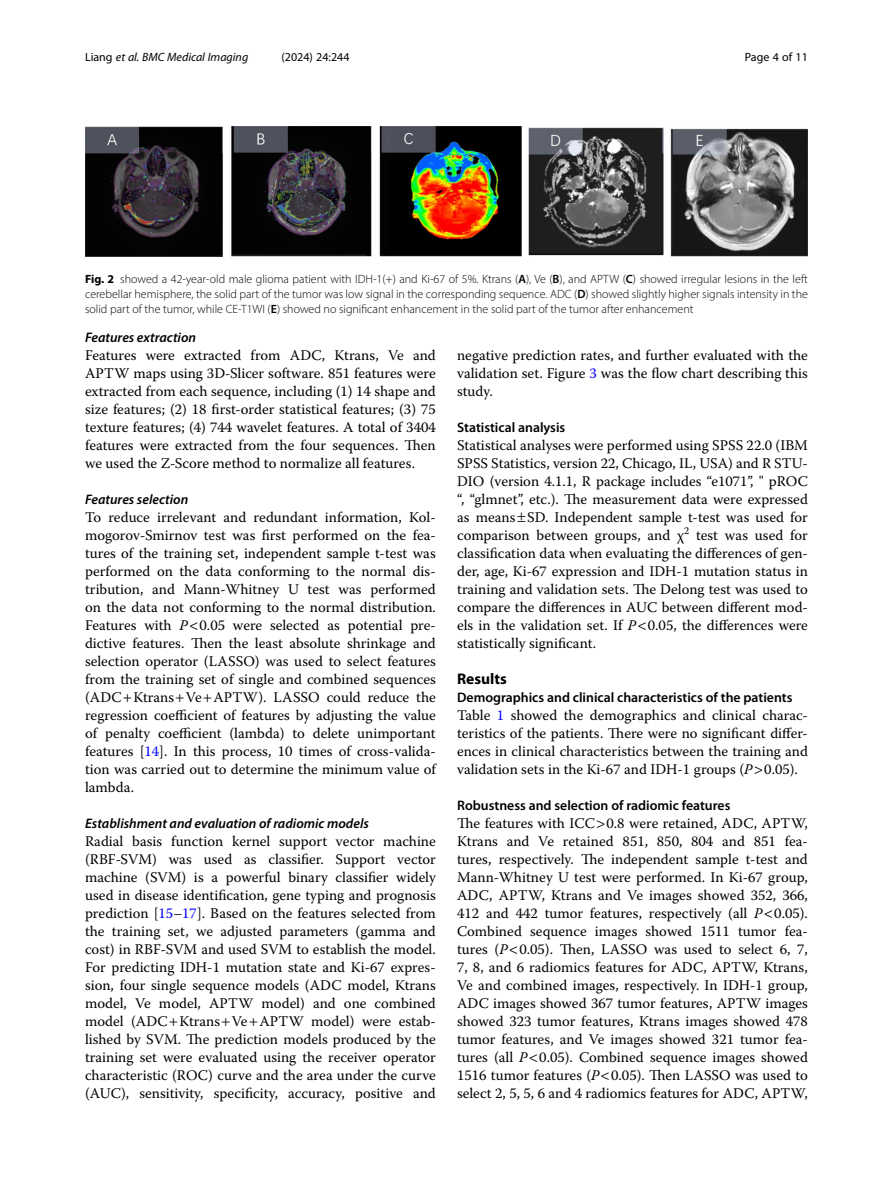
<style>
.page{position:relative;width:893px;height:1191px;background:#fff}
.page>*{position:absolute;margin:0;border:0;box-sizing:border-box;transform-origin:0 0}
.Head_1{font:700 15.45px "Myriad Pro";color:#000}
.Body_Text{font:14.7px/18px "Warnock Pro";color:#000;text-align:justify}
.Head_3{font:italic 600 13.8px "Myriad Pro";color:#000}
.Head_2{font:600 13.8px "Myriad Pro";color:#000}
.Head_2_After_1{font:600 13.8px "Myriad Pro";color:#000}
.Figure_Caption{font:300 12px/15px "Myriad Pro";color:#000;text-align:justify}
.t1{font:italic 12px "Myriad Pro";color:#000}
.t2{font:12px "Myriad Pro";color:#000}
.s1{font-style:normal}
.s2{font-weight:700}
.s3{font-weight:600}
.s4{font-style:italic}
.s5{color:#00f}
</style>
<div class="page">
<img style="left:85px;top:126px;width:723px;height:130px">
<p class="t1" style="left:85px;top:50px;width:165px"><span class="s1">Liang</span> et al. BMC Medical Imaging</p>
<p class="t2" style="left:281px;top:50px;width:70px">(2024) 24:244</p>
<p class="t2" style="left:745px;top:50px;width:65px">Page 4 of 11</p>
<p class="Figure_Caption" style="left:85px;top:272px;width:724px"><span class="s2">Fig. 2</span> showed a 42-year-old male glioma patient with IDH-1(+) and Ki-67 of 5%. Ktrans (<span class="s3">A</span>), Ve (<span class="s3">B</span>), and APTW (<span class="s3">C</span>) showed irregular lesions in the left cerebellar hemisphere, the solid part of the tumor was low signal in the corresponding sequence. ADC (<span class="s3">D</span>) showed slightly higher signals intensity in the solid part of the tumor, while CE-T1WI (<span class="s3">E</span>) showed no significant enhancement in the solid part of the tumor after enhancement</p>
<p class="Head_3" style="left:85px;top:329px;width:113px">Features extraction</p>
<p class="Body_Text" style="left:85px;top:346px;width:352px">Features were extracted from ADC, Ktrans, Ve and APTW maps using 3D-Slicer software. 851 features were extracted from each sequence, including (1) 14 shape and size features; (2) 18 first-order statistical features; (3) 75 texture features; (4) 744 wavelet features. A total of 3404 features were extracted from the four sequences. Then we used the Z-Score method to normalize all features.</p>
<p class="Head_3" style="left:85px;top:491px;width:105px">Features selection</p>
<p class="Body_Text" style="left:85px;top:508px;width:352px">To reduce irrelevant and redundant information, Kol&shy;mogorov-Smirnov test was first performed on the fea&shy;tures of the training set, independent sample t-test was performed on the data conforming to the normal dis&shy;tribution, and Mann-Whitney U test was performed on the data not conforming to the normal distribution.<br>Features with <span class="s4">P</span> 0.05 were selected as potential pre&shy;dictive features. Then the least absolute shrinkage and selection operator (LASSO) was used to select features from the training set of single and combined sequences (ADC Ktrans Ve APTW). LASSO could reduce the regression coefficient of features by adjusting the value of penalty coefficient (lambda) to delete unimportant features [<span class="s5">14</span>]. In this process, 10 times of cross-valida&shy;tion was carried out to determine the minimum value of lambda.</p>
<p class="Head_3" style="left:85px;top:815px;width:285px">Establishment and evaluation of radiomic models</p>
<p class="Body_Text" style="left:85px;top:832px;width:352px">Radial basis function kernel support vector machine (RBF-SVM) was used as classifier. Support vector machine (SVM) is a powerful binary classifier widely used in disease identification, gene typing and prognosis prediction [<span class="s5">15</span>–<span class="s5">17</span>]. Based on the features selected from the training set, we adjusted parameters (gamma and cost) in RBF-SVM and used SVM to establish the model.<br>For predicting IDH-1 mutation state and Ki-67 expres&shy;sion, four single sequence models (ADC model, Ktrans model, Ve model, APTW model) and one combined model (ADC Ktrans Ve APTW model) were estab&shy;lished by SVM. The prediction models produced by the training set were evaluated using the receiver operator characteristic (ROC) curve and the area under the curve (AUC), sensitivity, specificity, accuracy, positive and</p>
<p class="Body_Text" style="left:457px;top:346px;width:352px">negative prediction rates, and further evaluated with the validation set. Figure <span class="s5">3</span> was the flow chart describing this study.</p>
<p class="Head_2" style="left:457px;top:419px;width:110px">Statistical analysis</p>
<p class="Body_Text" style="left:457px;top:436px;width:352px">Statistical analyses were performed using SPSS 22.0 (IBM SPSS Statistics, version 22, Chicago, IL, USA) and R STU-DIO (version 4.1.1, R package includes “e1071”, " pROC “, “glmnet”, etc.). The measurement data were expressed as means SD. Independent sample t-test was used for comparison between groups, and χ<sup>2</sup> test was used for classification data when evaluating the differences of gen&shy;der, age, Ki-67 expression and IDH-1 mutation status in training and validation sets. The Delong test was used to compare the differences in AUC between different mod&shy;els in the validation set. If <span class="s4">P</span> 0.05, the differences were statistically significant.</p>
<p class="Head_1" style="left:457px;top:669px;width:51px">Results</p>
<p class="Head_2_After_1" style="left:457px;top:689px;width:337px">Demographics and clinical characteristics of the patients</p>
<p class="Body_Text" style="left:457px;top:706px;width:352px">Table <span class="s5">1</span> showed the demographics and clinical charac&shy;teristics of the patients. There were no significant differ&shy;ences in clinical characteristics between the training and validation sets in the Ki-67 and IDH-1 groups (<span class="s4">P</span> 0.05).</p>
<p class="Head_2" style="left:457px;top:797px;width:275px">Robustness and selection of radiomic features</p>
<p class="Body_Text" style="left:457px;top:814px;width:352px">The features with ICC 0.8 were retained, ADC, APTW, Ktrans and Ve retained 851, 850, 804 and 851 fea&shy;tures, respectively. The independent sample t-test and Mann-Whitney U test were performed. In Ki-67 group, ADC, APTW, Ktrans and Ve images showed 352, 366, 412 and 442 tumor features, respectively (all <span class="s4">P</span> 0.05).<br>Combined sequence images showed 1511 tumor fea&shy;tures (<span class="s4">P</span> 0.05). Then, LASSO was used to select 6, 7, 7, 8, and 6 radiomics features for ADC, APTW, Ktrans, Ve and combined images, respectively. In IDH-1 group, ADC images showed 367 tumor features, APTW images showed 323 tumor features, Ktrans images showed 478 tumor features, and Ve images showed 321 tumor fea&shy;tures (all <span class="s4">P</span> 0.05). Combined sequence images showed 1516 tumor features (<span class="s4">P</span> 0.05). Then LASSO was used to select 2, 5, 5, 6 and 4 radiomics features for ADC, APTW,</p>
</div>
